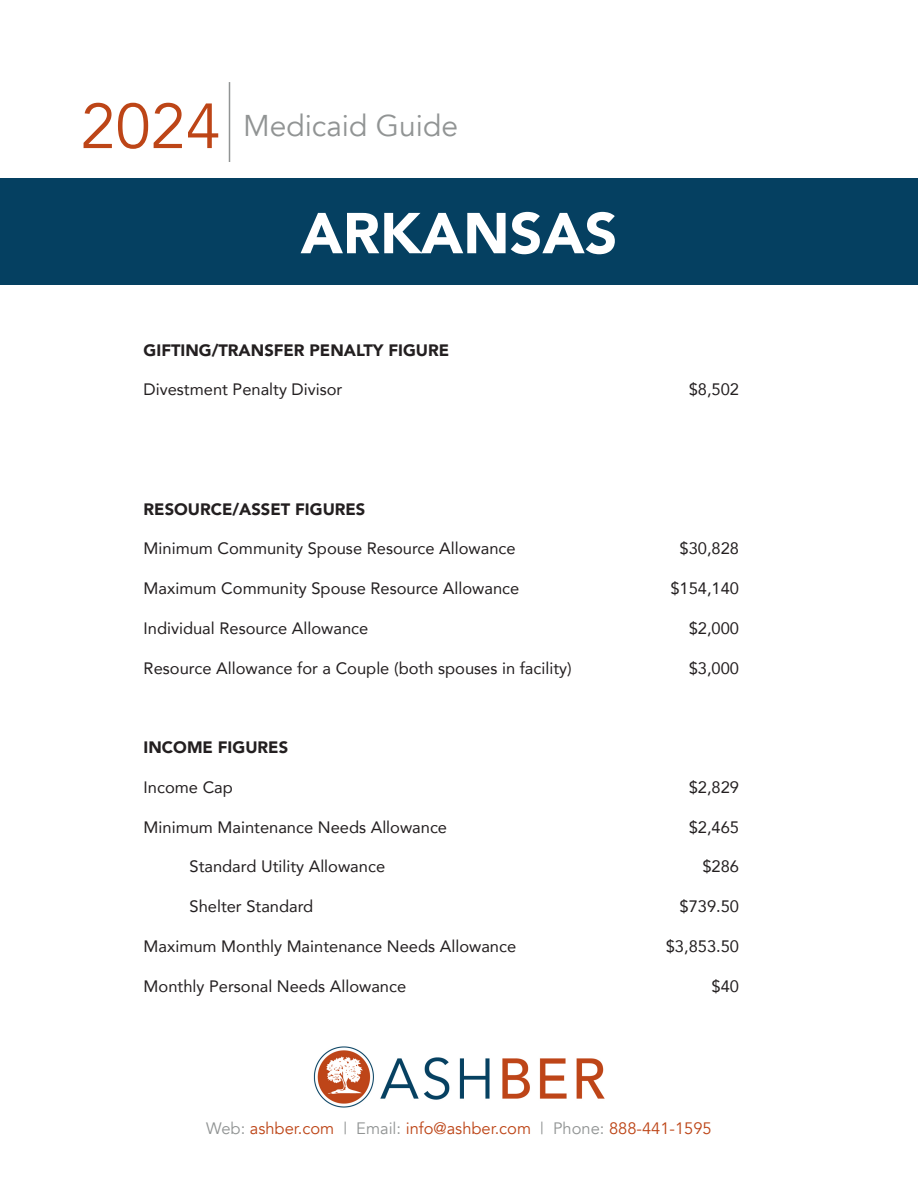
<style>
.page{position:relative;width:918px;height:1188px;background:#fff}
.page>*{position:absolute;margin:0;border:0;box-sizing:border-box;transform-origin:0 0}
.t1{font:63px "Avenir";color:#bd4517}
.t2{font:900 57px "Avenir";color:#fff}
.t3{font:30px "Avenir";color:#919494}
.t4{font:16.5px "Avenir";color:#231f20}
.t5{font:900 16.5px "Avenir";color:#231f20}
.t6{font:16.5px "Avenir";color:#bd4517}
.s1{color:#919494}
</style>
<div class="page">
<div style="left:0;top:178px;width:918px;height:107px;background:#054061"></div>
<img style="left:313px;top:1046px;width:292px;height:62px">
<hr style="left:229px;top:82px;width:1px;height:80px;background:#919494">
<p class="t1" style="left:81px;top:89px;width:142px">2024</p>
<p class="t3" style="left:243px;top:108px;width:217px">Medicaid Guide</p>
<p class="t2" style="left:301px;top:185px;width:318px">ARKANSAS</p>
<p class="t5" style="left:144px;top:336px;width:307px">GIFTING/TRANSFER PENALTY FIGURE</p>
<p class="t4" style="left:144px;top:376px;width:200px">Divestment Penalty Divisor</p>
<p class="t4" style="left:689px;top:376px;width:52px">$8,502</p>
<p class="t5" style="left:144px;top:495px;width:223px">RESOURCE/ASSET FIGURES</p>
<p class="t4" style="left:144px;top:535px;width:374px">Minimum Community Spouse Resource Allowance</p>
<p class="t4" style="left:680px;top:535px;width:61px">$30,828</p>
<p class="t4" style="left:144px;top:575px;width:377px">Maximum Community Spouse Resource Allowance</p>
<p class="t4" style="left:670px;top:575px;width:70px">$154,140</p>
<p class="t4" style="left:144px;top:615px;width:226px">Individual Resource Allowance</p>
<p class="t4" style="left:689px;top:615px;width:52px">$2,000</p>
<p class="t4" style="left:144px;top:655px;width:430px">Resource Allowance for a Couple (both spouses in facility)</p>
<p class="t4" style="left:689px;top:655px;width:52px">$3,000</p>
<p class="t5" style="left:144px;top:733px;width:146px">INCOME FIGURES</p>
<p class="t4" style="left:144px;top:774px;width:91px">Income Cap</p>
<p class="t4" style="left:689px;top:774px;width:52px">$2,829</p>
<p class="t4" style="left:144px;top:814px;width:305px">Minimum Maintenance Needs Allowance</p>
<p class="t4" style="left:689px;top:814px;width:52px">$2,465</p>
<p class="t4" style="left:190px;top:853px;width:197px">Standard Utility Allowance</p>
<p class="t4" style="left:702px;top:853px;width:38px">$286</p>
<p class="t4" style="left:190px;top:893px;width:125px">Shelter Standard</p>
<p class="t4" style="left:680px;top:893px;width:61px">$739.50</p>
<p class="t4" style="left:144px;top:933px;width:374px">Maximum Monthly Maintenance Needs Allowance</p>
<p class="t4" style="left:666px;top:933px;width:75px">$3,853.50</p>
<p class="t4" style="left:144px;top:973px;width:264px">Monthly Personal Needs Allowance</p>
<p class="t4" style="left:712px;top:973px;width:29px">$40</p>
<p class="t6" style="left:206px;top:1119px;width:507px"><span class="s1">Web:</span> ashber.com <span class="s1">| Email:</span> info@ashber.com <span class="s1">| Phone:</span> 888-441-1595</p>
</div>
